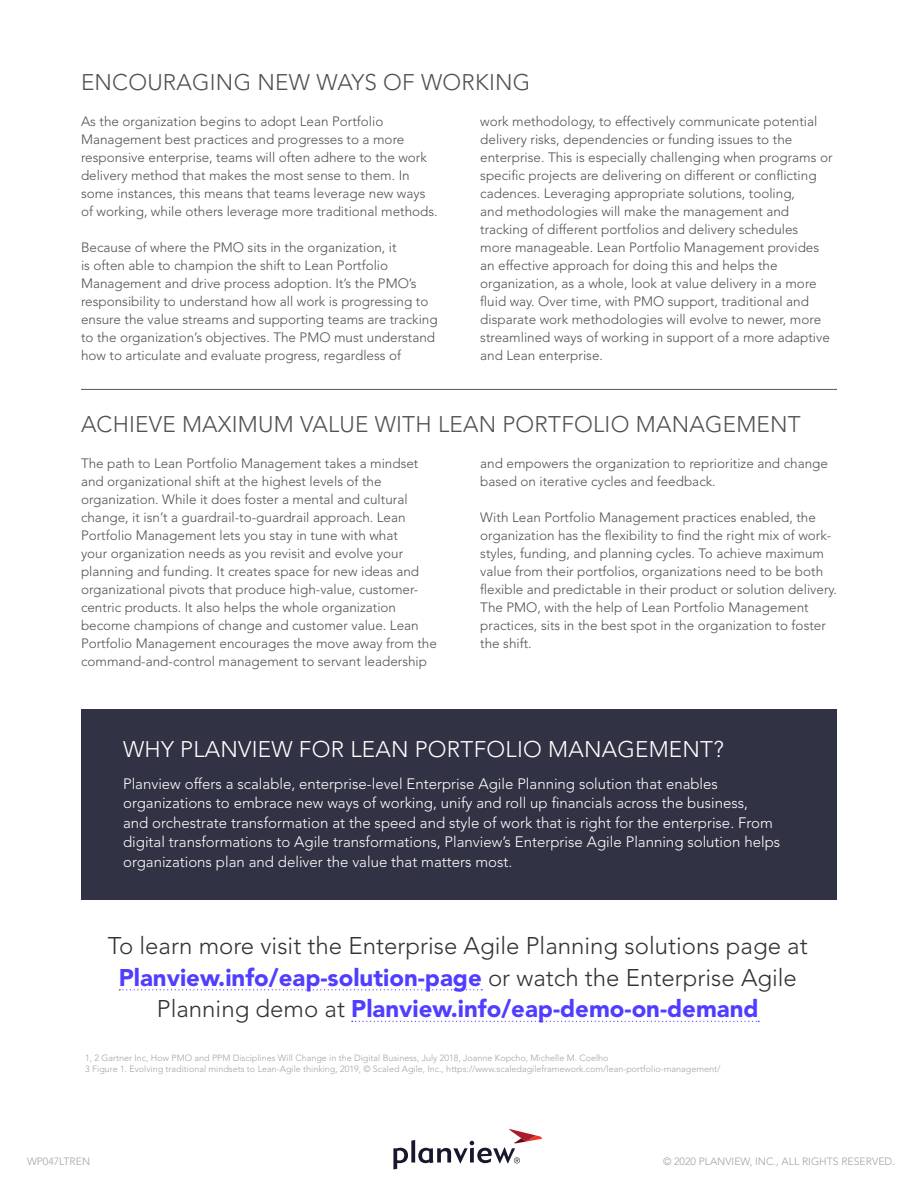
<style>
.page{position:relative;width:918px;height:1188px;background:#fff}
.page>*{position:absolute;margin:0;border:0;box-sizing:border-box;transform-origin:0 0}
.CTA__Call_to_action{font:300 24px/31.5px "Avenir LT Std";color:#333;text-align:center}
.H2_Whitepaper_Sectio{font:300 22.5px "Avenir LT Std";letter-spacing:.01em;color:#525252}
.H2_Whitepaper_Sectio-2{font:300 22.5px "Avenir LT Std";letter-spacing:.01em;color:#fff}
.Basic_Content{font:300 15px/19.5px "Avenir LT Std";color:#fff}
.Basic_Content-2{font:300 13.5px/18px "Avenir LT Std";color:#525252}
.Copyright{font:300 10.5px "Avenir LT Std";color:#a3a3a3}
.Copyright-2{font:300 9px "Avenir LT Std";color:#a3a3a3}
.s1{font-weight:900;color:#513dff}
</style>
<div class="page">
<div style="left:81px;top:709px;width:756px;height:191px;background:#313244"></div>
<svg style="left:119px;top:989px;width:363px;height:1px"></svg>
<svg style="left:352px;top:1021px;width:407px;height:1px"></svg>
<hr style="left:81px;top:389px;width:756px;height:1px;background:#57585a">
<svg style="left:393px;top:1129px;width:149px;height:40px"></svg>
<p class="H2_Whitepaper_Sectio" style="left:81px;top:69px;width:451px">ENCOURAGING NEW WAYS OF WORKING</p>
<p class="Basic_Content-2" style="left:81px;top:112px;width:358px">As the organization begins to adopt Lean Portfolio Management best practices and progresses to a more responsive enterprise, teams will often adhere to the work delivery method that makes the most sense to them. In some instances, this means that teams leverage new ways of working, while others leverage more traditional methods.</p>
<p class="Basic_Content-2" style="left:81px;top:238px;width:358px">Because of where the PMO sits in the organization, it<br>is often able to champion the shift to Lean Portfolio Management and drive process adoption. It’s the PMO’s responsibility to understand how all work is progressing to ensure the value streams and supporting teams are tracking to the organization’s objectives. The PMO must understand how to articulate and evaluate progress, regardless of</p>
<p class="Basic_Content-2" style="left:480px;top:112px;width:354px">work methodology, to effectively communicate potential delivery risks, dependencies or funding issues to the enterprise. This is especially challenging when programs or specific projects are delivering on different or conflicting cadences. Leveraging appropriate solutions, tooling,<br>and methodologies will make the management and tracking of different portfolios and delivery schedules more manageable. Lean Portfolio Management provides an effective approach for doing this and helps the organization, as a whole, look at value delivery in a more fluid way. Over time, with PMO support, traditional and disparate work methodologies will evolve to newer, more streamlined ways of working in support of a more adaptive and Lean enterprise.</p>
<p class="H2_Whitepaper_Sectio" style="left:81px;top:411px;width:721px">ACHIEVE MAXIMUM VALUE WITH LEAN PORTFOLIO MANAGEMENT</p>
<p class="Basic_Content-2" style="left:81px;top:454px;width:357px">The path to Lean Portfolio Management takes a mindset and organizational shift at the highest levels of the organization. While it does foster a mental and cultural change, it isn’t a guardrail-to-guardrail approach. Lean Portfolio Management lets you stay in tune with what<br>your organization needs as you revisit and evolve your planning and funding. It creates space for new ideas and organizational pivots that produce high-value, customer&shy;centric products. It also helps the whole organization become champions of change and customer value. Lean Portfolio Management encourages the move away from the command-and-control management to servant leadership</p>
<p class="Basic_Content-2" style="left:480px;top:454px;width:349px">and empowers the organization to reprioritize and change based on iterative cycles and feedback.</p>
<p class="Basic_Content-2" style="left:480px;top:508px;width:358px">With Lean Portfolio Management practices enabled, the organization has the flexibility to find the right mix of work&shy;styles, funding, and planning cycles. To achieve maximum value from their portfolios, organizations need to be both flexible and predictable in their product or solution delivery.<br>The PMO, with the help of Lean Portfolio Management practices, sits in the best spot in the organization to foster the shift.</p>
<p class="H2_Whitepaper_Sectio-2" style="left:123px;top:736px;width:602px">WHY PLANVIEW FOR LEAN PORTFOLIO MANAGEMENT?</p>
<p class="Basic_Content" style="left:123px;top:774px;width:659px">Planview offers a scalable, enterprise-level Enterprise Agile Planning solution that enables organizations to embrace new ways of working, unify and roll up financials across the business,<br>and orchestrate transformation at the speed and style of work that is right for the enterprise. From digital transformations to Agile transformations, Planview’s Enterprise Agile Planning solution helps organizations plan and deliver the value that matters most.</p>
<p class="CTA__Call_to_action" style="left:108px;top:930px;width:701px">To learn more visit the Enterprise Agile Planning solutions page at<br><span class="s1">Planview.info/eap-solution-page</span> or watch the Enterprise Agile<br>Planning demo at <span class="s1">Planview.info/eap-demo-on-demand</span></p>
<p class="Copyright-2" style="left:85px;top:1053px;width:525px">1, 2 Gartner Inc, How PMO and PPM Disciplines Will Change in the Digital Business, July 2018, Joanne Kopcho, Michelle M. Coelho</p>
<p class="Copyright-2" style="left:85px;top:1064px;width:637px">3 Figure 1. Evolving traditional mindsets to Lean-Agile thinking, 2019, © Scaled Agile, Inc., https://www.scaledagileframework.com/lean-portfolio-management/</p>
<p class="Copyright" style="left:27px;top:1155px;width:65px">WP047LTREN</p>
<p class="Copyright" style="left:663px;top:1155px;width:234px">© 2020 PLANVIEW, INC., ALL RIGHTS RESERVED.</p>
</div>
